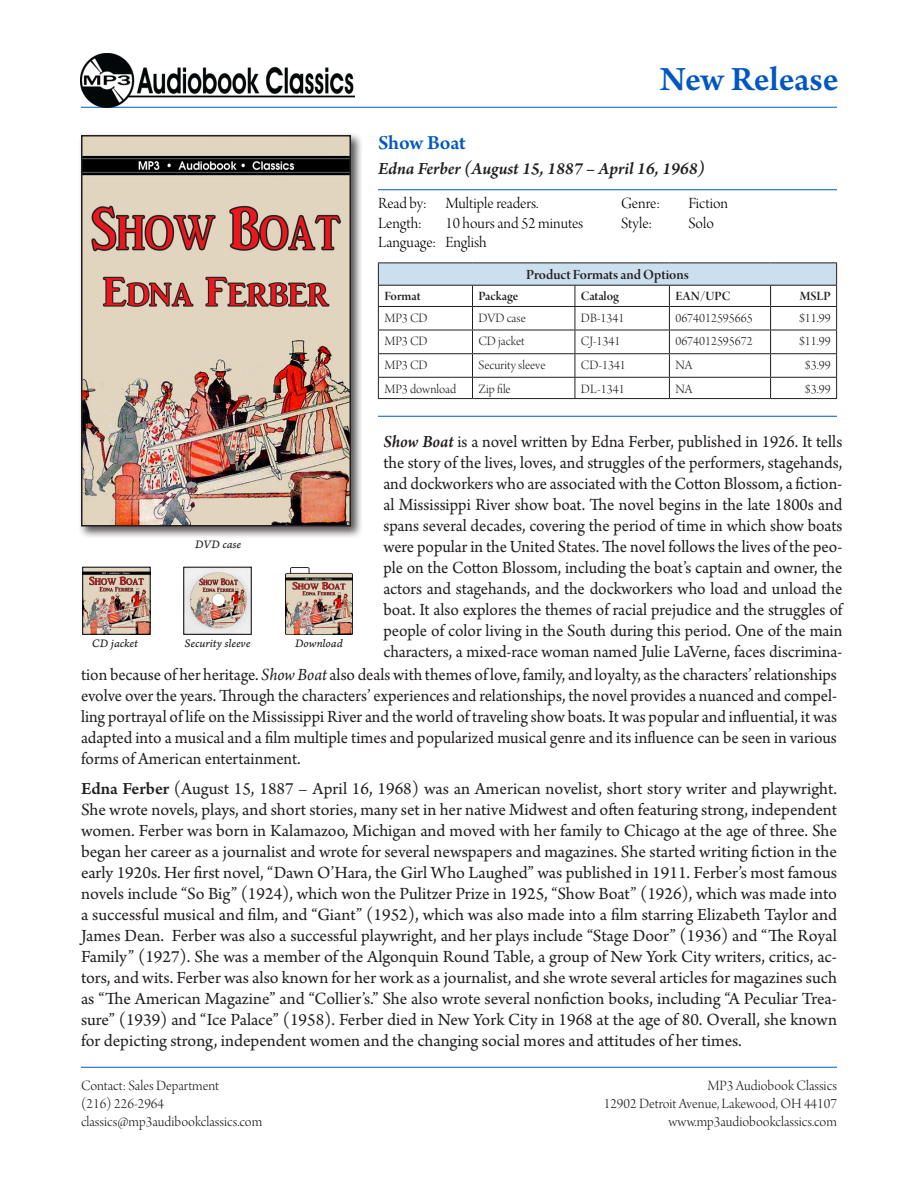
<style>
.page{position:relative;width:918px;height:1188px;background:#fff}
.page>*{position:absolute;margin:0;border:0;box-sizing:border-box;transform-origin:0 0}
.t1{font:600 36px "Arno Pro";letter-spacing:-.005em;color:#0057c2}
.t2{font:600 21px "Arno Pro";letter-spacing:-.005em;color:#0057c2}
.Description{font:18px/21px "Arno Pro";color:#231f20;text-align:justify}
.Description-2{font:18px/21px "Arno Pro";color:#231f20;text-align:justify;scale:.96 1}
.Description-3{font:italic 600 18px "Arno Pro";color:#231f20}
.Data_table{font:16.5px/19.8px "Arno Pro Light Display";color:#000}
.Description-4{font:15px "Arno Pro Light Display";color:#231f20}
.Description-5{font:15px "Arno Pro Smbd Display";letter-spacing:-.005em;color:#231f20}
.Description-6{font:13.5px "Arno Pro Light Display";color:#231f20}
.Description-7{font:13.5px "Arno Pro Smbd Display";letter-spacing:-.005em;color:#231f20}
.Description-8{font:12px "Arno Pro Italic Caption";letter-spacing:-.005em;color:#231f20}
.s1{font-weight:600;font-style:italic}
.s2{font-style:italic}
.s3{font-weight:600}
</style>
<div class="page">
<hr style="left:378px;top:189px;width:459px;height:1px;background:#0057c2">
<hr style="left:378px;top:416px;width:459px;height:1px;background:#0057c2">
<hr style="left:81px;top:1067px;width:756px;height:1px;background:#0057c2">
<hr style="left:81px;top:107px;width:756px;height:1px;background:#0057c2">
<div style="left:78px;top:132px;width:286px;height:407px;background:#231f20;opacity:.75"></div>
<img style="left:84px;top:138px;width:264px;height:385px">
<div style="left:81px;top:135px;width:270px;height:391px;border:2px solid #231f20"></div>
<img style="left:84px;top:569px;width:64px;height:63px">
<div style="left:82px;top:567px;width:68px;height:67px;border:1px solid #000"></div>
<img style="left:285px;top:567px;width:68px;height:67px">
<img style="left:186px;top:569px;width:63px;height:63px">
<img style="left:81px;top:54px;width:274px;height:54px">
<div style="left:378px;top:263px;width:459px;height:22px;background:#ccdfee"></div>
<hr style="left:378px;top:306px;width:94px;height:1px;background:#231f20">
<hr style="left:472px;top:306px;width:103px;height:1px;background:#231f20">
<hr style="left:575px;top:306px;width:94px;height:1px;background:#231f20">
<hr style="left:669px;top:306px;width:102px;height:1px;background:#231f20">
<hr style="left:771px;top:306px;width:66px;height:1px;background:#231f20">
<hr style="left:378px;top:330px;width:94px;height:1px;background:#231f20">
<hr style="left:472px;top:330px;width:103px;height:1px;background:#231f20">
<hr style="left:575px;top:330px;width:94px;height:1px;background:#231f20">
<hr style="left:669px;top:330px;width:102px;height:1px;background:#231f20">
<hr style="left:771px;top:330px;width:66px;height:1px;background:#231f20">
<hr style="left:378px;top:353px;width:94px;height:1px;background:#231f20">
<hr style="left:472px;top:353px;width:103px;height:1px;background:#231f20">
<hr style="left:575px;top:353px;width:94px;height:1px;background:#231f20">
<hr style="left:669px;top:353px;width:102px;height:1px;background:#231f20">
<hr style="left:771px;top:353px;width:66px;height:1px;background:#231f20">
<hr style="left:378px;top:377px;width:94px;height:1px;background:#231f20">
<hr style="left:472px;top:377px;width:103px;height:1px;background:#231f20">
<svg style="left:472px;top:286px;width:1px;height:112px"></svg>
<hr style="left:575px;top:377px;width:94px;height:1px;background:#231f20">
<svg style="left:575px;top:286px;width:1px;height:112px"></svg>
<hr style="left:669px;top:377px;width:102px;height:1px;background:#231f20">
<svg style="left:669px;top:286px;width:1px;height:112px"></svg>
<hr style="left:771px;top:377px;width:66px;height:1px;background:#231f20">
<svg style="left:770px;top:286px;width:1px;height:112px"></svg>
<hr style="left:378px;top:398px;width:94px;height:1px;background:#231f20">
<hr style="left:472px;top:398px;width:103px;height:1px;background:#231f20">
<hr style="left:575px;top:398px;width:94px;height:1px;background:#231f20">
<hr style="left:669px;top:398px;width:102px;height:1px;background:#231f20">
<hr style="left:771px;top:398px;width:66px;height:1px;background:#231f20">
<hr style="left:378px;top:262px;width:94px;height:1px;background:#231f20">
<svg style="left:378px;top:263px;width:1px;height:135px"></svg>
<hr style="left:472px;top:262px;width:103px;height:1px;background:#231f20">
<hr style="left:575px;top:262px;width:94px;height:1px;background:#231f20">
<hr style="left:669px;top:262px;width:102px;height:1px;background:#231f20">
<hr style="left:771px;top:262px;width:66px;height:1px;background:#231f20">
<svg style="left:836px;top:263px;width:1px;height:135px"></svg>
<hr style="left:378px;top:285px;width:94px;height:1px;background:#231f20">
<hr style="left:472px;top:285px;width:103px;height:1px;background:#231f20">
<hr style="left:575px;top:285px;width:94px;height:1px;background:#231f20">
<hr style="left:669px;top:285px;width:102px;height:1px;background:#231f20">
<hr style="left:771px;top:285px;width:66px;height:1px;background:#231f20">
<p class="t2" style="left:378px;top:131px;width:89px">Show Boat</p>
<p class="t1" style="left:660px;top:59px;width:180px">New Release</p>
<p class="Description-3" style="left:378px;top:158px;width:328px">Edna Ferber (August 15, 1887 – April 16, 1968)</p>
<p class="Data_table" style="left:378px;top:194px;width:162px">Read by: Multiple readers.<br>Length:</p>
<p class="Data_table" style="left:621px;top:194px;width:40px">Genre:</p>
<p class="Data_table" style="left:689px;top:194px;width:41px">Fiction</p>
<p class="Data_table" style="left:621px;top:214px;width:33px">Style:</p>
<p class="Data_table" style="left:689px;top:214px;width:27px">Solo</p>
<p class="Description-5" style="left:526px;top:266px;width:164px">Product Formats and Options</p>
<p class="Data_table" style="left:446px;top:214px;width:139px">10 hours and 52 minutes</p>
<p class="Data_table" style="left:378px;top:234px;width:110px">Language: English</p>
<p class="Description-7" style="left:384px;top:289px;width:38px">Format</p>
<p class="Description-7" style="left:478px;top:289px;width:41px">Package</p>
<p class="Description-7" style="left:581px;top:289px;width:40px">Catalog</p>
<p class="Description-7" style="left:675px;top:289px;width:56px">EAN/UPC</p>
<p class="Description-7" style="left:800px;top:289px;width:32px">MSLP</p>
<p class="Description-6" style="left:384px;top:310px;width:45px">MP3 CD</p>
<p class="Description-6" style="left:478px;top:310px;width:49px">DVD case</p>
<p class="Description-6" style="left:581px;top:310px;width:45px">DB-1341</p>
<p class="Description-6" style="left:675px;top:310px;width:79px">0674012595665</p>
<p class="Description-6" style="left:799px;top:310px;width:33px">$11.99</p>
<p class="Description-6" style="left:384px;top:334px;width:45px">MP3 CD</p>
<p class="Description-6" style="left:478px;top:334px;width:48px">CD jacket</p>
<p class="Description-6" style="left:581px;top:334px;width:41px">CJ-1341</p>
<p class="Description-6" style="left:675px;top:334px;width:79px">0674012595672</p>
<p class="Description-6" style="left:799px;top:334px;width:33px">$11.99</p>
<p class="Description-6" style="left:384px;top:358px;width:45px">MP3 CD</p>
<p class="Description-6" style="left:478px;top:358px;width:69px">Security sleeve</p>
<p class="Description-6" style="left:581px;top:358px;width:46px">CD-1341</p>
<p class="Description-6" style="left:675px;top:358px;width:18px">NA</p>
<p class="Description-6" style="left:805px;top:358px;width:27px">$3.99</p>
<p class="Description-6" style="left:384px;top:381px;width:73px">MP3 download</p>
<p class="Description-6" style="left:478px;top:381px;width:34px">Zip file</p>
<p class="Description-6" style="left:581px;top:381px;width:45px">DL-1341</p>
<p class="Description-6" style="left:675px;top:381px;width:18px">NA</p>
<p class="Description-6" style="left:805px;top:381px;width:27px">$3.99</p>
<p class="Description-2" style="left:383px;top:432px;width:480px"><span class="s1">Show Boat</span> is a novel written by Edna Ferber, published in 1926. It tells the story of the lives, loves, and struggles of the performers, stagehands, and dockworkers who are associated with the Cotton Blossom, a fiction&shy;al Mississippi River show boat. The novel begins in the late 1800s and spans several decades, covering the period of time in which show boats were popular in the United States. The novel follows the lives of the peo&shy;ple on the Cotton Blossom, including the boat’s captain and owner, the actors and stagehands, and the dockworkers who load and unload the boat. It also explores the themes of racial prejudice and the struggles of people of color living in the South during this period. One of the main characters, a mixed-race woman named Julie LaVerne, faces discrimina-</p>
<p class="Description-2" style="left:81px;top:665px;width:789px">tion because of her heritage. <span class="s2">Show Boat</span> also deals with themes of love, family, and loyalty, as the characters’ relationships evolve over the years. Through the characters’ experiences and relationships, the novel provides a nuanced and compel&shy;ling portrayal of life on the Mississippi River and the world of traveling show boats. It was popular and influential, it was adapted into a musical and a film multiple times and popularized musical genre and its influence can be seen in various forms of American entertainment.</p>
<p class="Description" style="left:81px;top:779px;width:758px"><span class="s3">Edna Ferber</span> (August 15, 1887 – April 16, 1968) was an American novelist, short story writer and playwright.<br>She wrote novels, plays, and short stories, many set in her native Midwest and often featuring strong, independent women. Ferber was born in Kalamazoo, Michigan and moved with her family to Chicago at the age of three. She began her career as a journalist and wrote for several newspapers and magazines. She started writing fiction in the early 1920s. Her first novel, “Dawn O’Hara, the Girl Who Laughed” was published in 1911. Ferber’s most famous novels include “So Big” (1924), which won the Pulitzer Prize in 1925, “Show Boat” (1926), which was made into a successful musical and film, and “Giant” (1952), which was also made into a film starring Elizabeth Taylor and James Dean. Ferber was also a successful playwright, and her plays include “Stage Door” (1936) and “The Royal Family” (1927). She was a member of the Algonquin Round Table, a group of New York City writers, critics, ac&shy;tors, and wits. Ferber was also known for her work as a journalist, and she wrote several articles for magazines such as “The American Magazine” and “Collier’s.” She also wrote several nonfiction books, including “A Peculiar Trea&shy;sure” (1939) and “Ice Palace” (1958). Ferber died in New York City in 1968 at the age of 80. Overall, she known for depicting strong, independent women and the changing social mores and attitudes of her times.</p>
<p class="Description-8" style="left:195px;top:537px;width:48px">DVD case</p>
<p class="Description-8" style="left:92px;top:636px;width:47px">CD jacket</p>
<p class="Description-8" style="left:185px;top:636px;width:67px">Security sleeve</p>
<p class="Description-8" style="left:295px;top:636px;width:49px">Download</p>
<p class="Description-4" style="left:81px;top:1078px;width:140px">Contact: Sales Department</p>
<p class="Description-4" style="left:81px;top:1096px;width:85px">(216) 226-2964</p>
<p class="Description-4" style="left:81px;top:1114px;width:183px">classics@mp3audibookclassics.com</p>
<p class="Description-4" style="left:707px;top:1078px;width:131px">MP3 Audiobook Classics</p>
<p class="Description-4" style="left:604px;top:1096px;width:235px">12902 Detroit Avenue, Lakewood, OH 44107</p>
<p class="Description-4" style="left:669px;top:1114px;width:170px">www.mp3audiobookclassics.com</p>
</div>
